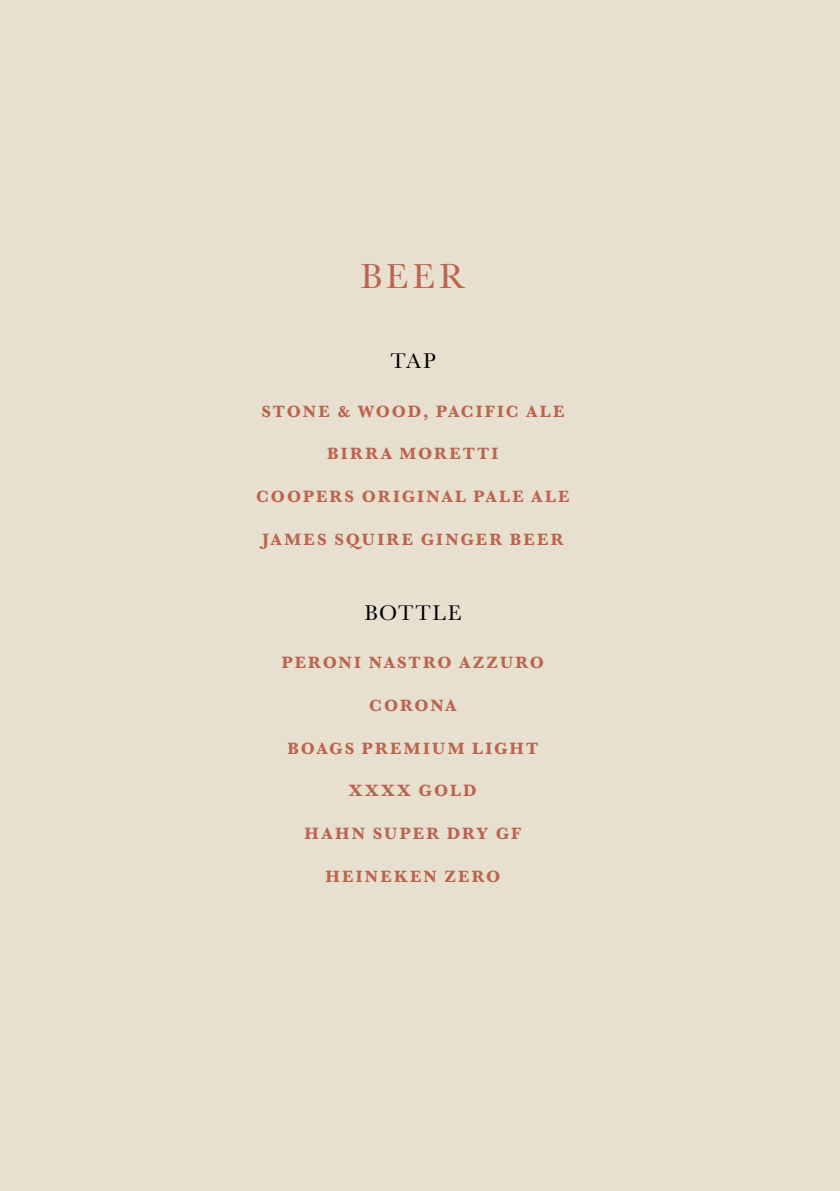
<style>
.page{position:relative;width:840px;height:1191px;background:#fff}
.page>*{position:absolute;margin:0;border:0;box-sizing:border-box;transform-origin:0 0}
.t1{font:36px "Baskerville";color:#bb644f}
.t2{font:22px "Baskerville";letter-spacing:.08em;color:#000}
.t3{font:700 17px "Baskerville";letter-spacing:.13em;color:#bb644f}
.t4{font:700 17px "Baskerville";letter-spacing:.11em;color:#bb644f}
.t5{font:700 17px "Baskerville";letter-spacing:.15em;color:#bb644f}
</style>
<div class="page">
<div style="left:0;top:0;width:839px;height:1191px;background:#e8e0cf"></div>
<h1 class="t1" style="left:360px;top:253px;width:106px">BEER</h1>
<p class="t2" style="left:390px;top:347px;width:46px">TAP</p>
<p class="t4" style="left:261px;top:399px;width:304px">STONE &amp; WOOD, PACIFIC ALE</p>
<p class="t3" style="left:327px;top:442px;width:173px">BIRRA MORETTI</p>
<p class="t3" style="left:256px;top:485px;width:315px">COOPERS ORIGINAL PALE ALE</p>
<p class="t3" style="left:262px;top:527px;width:302px">JAMES SQUIRE GINGER BEER</p>
<p class="t2" style="left:364px;top:599px;width:98px">BOTTLE</p>
<p class="t3" style="left:281px;top:651px;width:264px">PERONI NASTRO AZZURO</p>
<p class="t3" style="left:369px;top:693px;width:89px">CORONA</p>
<p class="t3" style="left:287px;top:736px;width:252px">BOAGS PREMIUM LIGHT</p>
<p class="t5" style="left:349px;top:779px;width:129px">XXXX GOLD</p>
<p class="t3" style="left:304px;top:821px;width:218px">HAHN SUPER DRY GF</p>
<p class="t3" style="left:325px;top:864px;width:176px">HEINEKEN ZERO</p>
</div>
